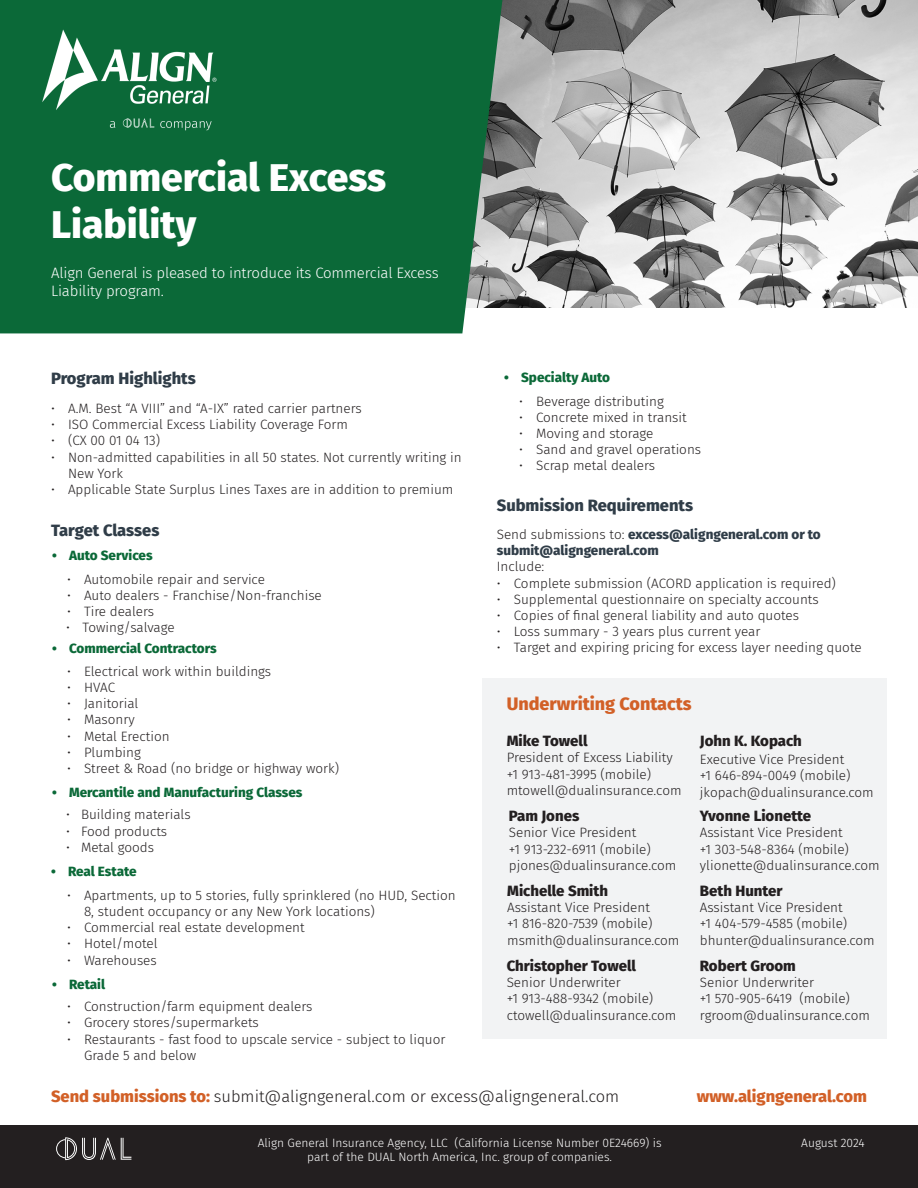
<style>
.page{position:relative;width:918px;height:1188px;background:#fff}
.page>*{position:absolute;margin:0;border:0;box-sizing:border-box;transform-origin:0 0}
.Body__bullets{font:800 39px/46.8px "Fira Sans";color:#fff}
.Heading{font:800 18px "Fira Sans";color:#d26027}
.t1{font:300 16.5px "Fira Sans";color:#231f20}
.Heading-2{font:800 16.5px "Fira Sans";color:#303d48}
.t2{font:800 16.5px "Fira Sans";color:#d26027}
.t3{font:800 15px "Fira Sans";color:#231f20}
.Body__bullets-2{font:300 15px/18px "Fira Sans";letter-spacing:-.01em;color:#fff}
.Body__bullets-3{font:300 13.5px/16.2px "Fira Sans";color:#231f20}
.t4{font:800 13.5px "Fira Sans";color:#0b6938}
.Body__bullets-4{font:800 13.5px/16.2px "Fira Sans";color:#303d48}
.t5{font:300 12px/14.4px "Fira Sans";color:#fff;text-align:center}
.s1{font-weight:300;color:#231f20}
.s2{font-weight:800;color:#d26027}
</style>
<div class="page">
<div style="left:482px;top:678px;width:405px;height:361px;background:#f2f3f4"></div>
<img style="left:502px;top:0;width:416px;height:308px">
<div style="left:0;top:0;width:502px;height:333px;background:#0b6938"></div>
<img style="left:40px;top:25px;width:179px;height:119px">
<div style="left:0;top:1125px;width:918px;height:63px;background:#231f20"></div>
<svg style="left:56px;top:1137px;width:75px;height:23px"></svg>
<p class="Body__bullets" style="left:51px;top:151px;width:337px">Commercial Excess<br>Liability</p>
<p class="Body__bullets-2" style="left:51px;top:264px;width:389px">Align General is pleased to introduce its Commercial Excess<br>Liability program.</p>
<p class="Heading-2" style="left:51px;top:364px;width:146px">Program Highlights</p>
<p class="Body__bullets-3" style="left:51px;top:400px;width:312px">• A.M. Best “A VIII” and “A-IX” rated carrier partners</p>
<p class="Body__bullets-3" style="left:51px;top:416px;width:298px">• ISO Commercial Excess Liability Coverage Form</p>
<p class="Body__bullets-3" style="left:51px;top:432px;width:111px">• (CX 00 01 04 13)</p>
<p class="Body__bullets-3" style="left:68px;top:449px;width:395px;text-indent:-17px">• Non-admitted capabilities in all 50 states. Not currently writing in<br>New York</p>
<p class="Body__bullets-3" style="left:51px;top:481px;width:404px">• Applicable State Surplus Lines Taxes are in addition to premium</p>
<p class="Heading-2" style="left:51px;top:516px;width:110px">Target Classes</p>
<p class="t4" style="left:52px;top:543px;width:102px">• Auto Services</p>
<p class="Body__bullets-3" style="left:67px;top:571px;width:199px">• Automobile repair and service</p>
<p class="Body__bullets-3" style="left:67px;top:587px;width:256px">• Auto dealers - Franchise/Non-franchise</p>
<p class="Body__bullets-3" style="left:67px;top:603px;width:89px">• Tire dealers</p>
<p class="Body__bullets-3" style="left:66px;top:619px;width:110px">• Towing/salvage</p>
<p class="t4" style="left:52px;top:637px;width:166px">• Commercial Contractors</p>
<p class="Body__bullets-3" style="left:67px;top:663px;width:206px">• Electrical work within buildings</p>
<p class="Body__bullets-3" style="left:67px;top:679px;width:50px">• HVAC</p>
<p class="Body__bullets-3" style="left:67px;top:695px;width:73px">• Janitorial</p>
<p class="Body__bullets-3" style="left:67px;top:711px;width:69px">• Masonry</p>
<p class="Body__bullets-3" style="left:67px;top:728px;width:104px">• Metal Erection</p>
<p class="Body__bullets-3" style="left:67px;top:744px;width:75px">• Plumbing</p>
<p class="Body__bullets-3" style="left:67px;top:760px;width:274px">• Street &amp; Road (no bridge or highway work)</p>
<p class="t4" style="left:52px;top:780px;width:252px">• Mercantile and Manufacturing Classes</p>
<p class="Body__bullets-3" style="left:66px;top:807px;width:126px">• Building materials</p>
<p class="Body__bullets-3" style="left:66px;top:823px;width:103px">• Food products</p>
<p class="Body__bullets-3" style="left:66px;top:839px;width:90px">• Metal goods</p>
<p class="t4" style="left:51px;top:859px;width:87px">• Real Estate</p>
<p class="Body__bullets-3" style="left:84px;top:887px;width:373px;text-indent:-17px">• Apartments, up to 5 stories, fully sprinklered (no HUD, Section<br>8, student occupancy or any New York locations)</p>
<p class="Body__bullets-3" style="left:67px;top:919px;width:239px">• Commercial real estate development</p>
<p class="Body__bullets-3" style="left:67px;top:936px;width:92px">• Hotel/motel</p>
<p class="Body__bullets-3" style="left:67px;top:952px;width:91px">• Warehouses</p>
<p class="t4" style="left:52px;top:972px;width:55px">• Retail</p>
<p class="Body__bullets-3" style="left:67px;top:998px;width:247px">• Construction/farm equipment dealers</p>
<p class="Body__bullets-3" style="left:67px;top:1014px;width:193px">• Grocery stores/supermarkets</p>
<p class="Body__bullets-3" style="left:84px;top:1031px;width:363px;text-indent:-17px">• Restaurants - fast food to upscale service - subject to liquor<br>Grade 5 and below</p>
<p class="t4" style="left:504px;top:365px;width:108px">• Specialty Auto</p>
<p class="Body__bullets-3" style="left:519px;top:393px;width:146px">• Beverage distributing</p>
<p class="Body__bullets-3" style="left:519px;top:409px;width:169px">• Concrete mixed in transit</p>
<p class="Body__bullets-3" style="left:519px;top:425px;width:136px">• Moving and storage</p>
<p class="Body__bullets-3" style="left:519px;top:441px;width:184px">• Sand and gravel operations</p>
<p class="Body__bullets-3" style="left:519px;top:458px;width:138px">• Scrap metal dealers</p>
<p class="Heading-2" style="left:497px;top:490px;width:198px">Submission Requirements</p>
<p class="Body__bullets-4" style="left:497px;top:525px;width:326px"><span class="s1">Send submissions to:</span> excess@aligngeneral.com or to submit@aligngeneral.com</p>
<p class="Body__bullets-3" style="left:497px;top:559px;width:49px">Include:</p>
<p class="Body__bullets-3" style="left:497px;top:575px;width:341px">• Complete submission (ACORD application is required)</p>
<p class="Body__bullets-3" style="left:497px;top:591px;width:324px">• Supplemental questionnaire on specialty accounts</p>
<p class="Body__bullets-3" style="left:497px;top:607px;width:304px">• Copies of final general liability and auto quotes</p>
<p class="Body__bullets-3" style="left:497px;top:623px;width:265px">• Loss summary - 3 years plus current year</p>
<p class="Body__bullets-3" style="left:497px;top:640px;width:366px">• Target and expiring pricing for excess layer needing quote</p>
<p class="Heading" style="left:507px;top:688px;width:186px">Underwriting Contacts</p>
<p class="t3" style="left:507px;top:728px;width:82px">Mike Towell</p>
<p class="Body__bullets-3" style="left:507px;top:750px;width:168px">President of Excess Liability</p>
<p class="Body__bullets-3" style="left:507px;top:766px;width:176px">+1 913-481-3995 (mobile) mtowell@dualinsurance.com</p>
<p class="t3" style="left:509px;top:803px;width:72px">Pam Jones</p>
<p class="Body__bullets-3" style="left:509px;top:825px;width:129px">Senior Vice President</p>
<p class="Body__bullets-3" style="left:509px;top:841px;width:169px">+1 913-232-6911 (mobile) pjones@dualinsurance.com</p>
<p class="t3" style="left:507px;top:878px;width:102px">Michelle Smith</p>
<p class="Body__bullets-3" style="left:507px;top:899px;width:144px">Assistant Vice President</p>
<p class="Body__bullets-3" style="left:507px;top:916px;width:174px">+1 816-820-7539 (mobile) msmith@dualinsurance.com</p>
<p class="t3" style="left:507px;top:953px;width:131px">Christopher Towell</p>
<p class="Body__bullets-3" style="left:507px;top:974px;width:116px">Senior Underwriter</p>
<p class="Body__bullets-3" style="left:507px;top:991px;width:171px">+1 913-488-9342 (mobile) ctowell@dualinsurance.com</p>
<p class="t3" style="left:700px;top:728px;width:103px">John K. Kopach</p>
<p class="Body__bullets-3" style="left:700px;top:751px;width:146px">Executive Vice President</p>
<p class="Body__bullets-3" style="left:700px;top:768px;width:152px">+1 646-894-0049 (mobile)</p>
<p class="Body__bullets-3" style="left:700px;top:784px;width:175px">jkopach@dualinsurance.com</p>
<p class="t3" style="left:700px;top:803px;width:113px">Yvonne Lionette</p>
<p class="Body__bullets-3" style="left:700px;top:825px;width:144px">Assistant Vice President</p>
<p class="Body__bullets-3" style="left:700px;top:841px;width:181px">+1 303-548-8364 (mobile) ylionette@dualinsurance.com</p>
<p class="t3" style="left:700px;top:878px;width:84px">Beth Hunter</p>
<p class="Body__bullets-3" style="left:700px;top:899px;width:144px">Assistant Vice President</p>
<p class="Body__bullets-3" style="left:700px;top:916px;width:176px">+1 404-579-4585 (mobile) bhunter@dualinsurance.com</p>
<p class="t3" style="left:700px;top:953px;width:98px">Robert Groom</p>
<p class="Body__bullets-3" style="left:700px;top:974px;width:116px">Senior Underwriter</p>
<p class="Body__bullets-3" style="left:700px;top:991px;width:172px">+1 570-905-6419 (mobile) rgroom@dualinsurance.com</p>
<p class="t1" style="left:51px;top:1085px;width:570px"><span class="s2">Send submissions to:</span> submit@aligngeneral.com or excess@aligngeneral.com</p>
<p class="t2" style="left:697px;top:1082px;width:172px">www.aligngeneral.com</p>
<p class="t5" style="left:258px;top:1136px;width:405px">Align General Insurance Agency, LLC (California License Number 0E24669) is part of the DUAL North America, Inc. group of companies.</p>
<p class="t5" style="left:801px;top:1136px;width:65px">August 2024</p>
</div>
